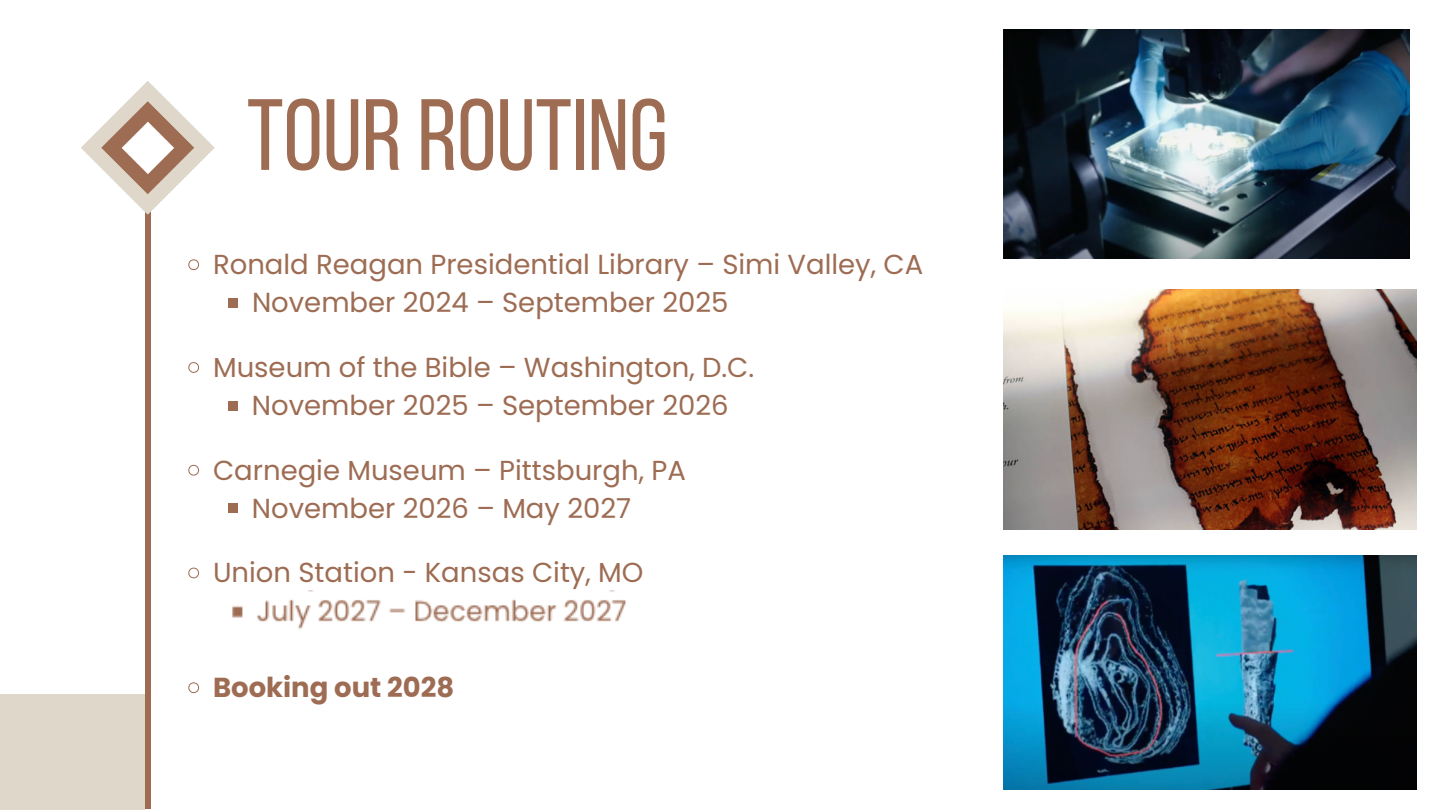
<style>
.page{position:relative;width:1440px;height:810px;background:#fff}
.page>*{position:absolute;margin:0;border:0;box-sizing:border-box;transform-origin:0 0}
.t1{font:101px "Bebas Neue";color:#9d6c53}
.t2{font:27.5px "Poppins";color:#9d6c53}
.t3{font:700 27.5px "Poppins";color:#9d6c53}
</style>
<div class="page">
<div style="left:145px;top:146px;width:6px;height:662px;background:#9d6c53"></div>
<svg style="left:81px;top:81px;width:133px;height:133px"></svg>
<div style="left:0;top:695px;width:145px;height:115px;background:#dfd8ca"></div>
<img style="left:1004px;top:29px;width:405px;height:230px">
<img style="left:1004px;top:556px;width:412px;height:233px">
<img style="left:1004px;top:289px;width:412px;height:241px">
<svg style="left:188px;top:259px;width:11px;height:11px"></svg>
<div style="left:228px;top:298px;width:10px;height:10px;background:#9d6c53"></div>
<svg style="left:188px;top:362px;width:11px;height:11px"></svg>
<div style="left:228px;top:401px;width:10px;height:10px;background:#9d6c53"></div>
<svg style="left:188px;top:465px;width:11px;height:11px"></svg>
<div style="left:228px;top:504px;width:10px;height:9px;background:#9d6c53"></div>
<svg style="left:188px;top:567px;width:11px;height:12px"></svg>
<svg style="left:188px;top:682px;width:11px;height:11px"></svg>
<img style="left:232px;top:591px;width:394px;height:39px">
<p class="t1" style="left:247px;top:94px;width:422px">TOURROUTING</p>
<p class="t2" style="left:213px;top:245px;width:712px">Ronald Reagan Presidential Library – Simi Valley, CA</p>
<h1 class="t2" style="left:252px;top:283px;width:478px">November 2024 – September 2025</h1>
<p class="t2" style="left:213px;top:348px;width:543px">Museum of the Bible – Washington, D.C.</p>
<p class="t2" style="left:252px;top:386px;width:478px">November 2025 – September 2026</p>
<p class="t2" style="left:213px;top:451px;width:474px">Carnegie Museum – Pittsburgh, PA</p>
<p class="t2" style="left:252px;top:489px;width:381px">November 2026 – May 2027</p>
<p class="t2" style="left:213px;top:553px;width:432px">Union Station - Kansas City, MO</p>
<p class="t3" style="left:213px;top:668px;width:243px">Booking out 2028</p>
</div>
